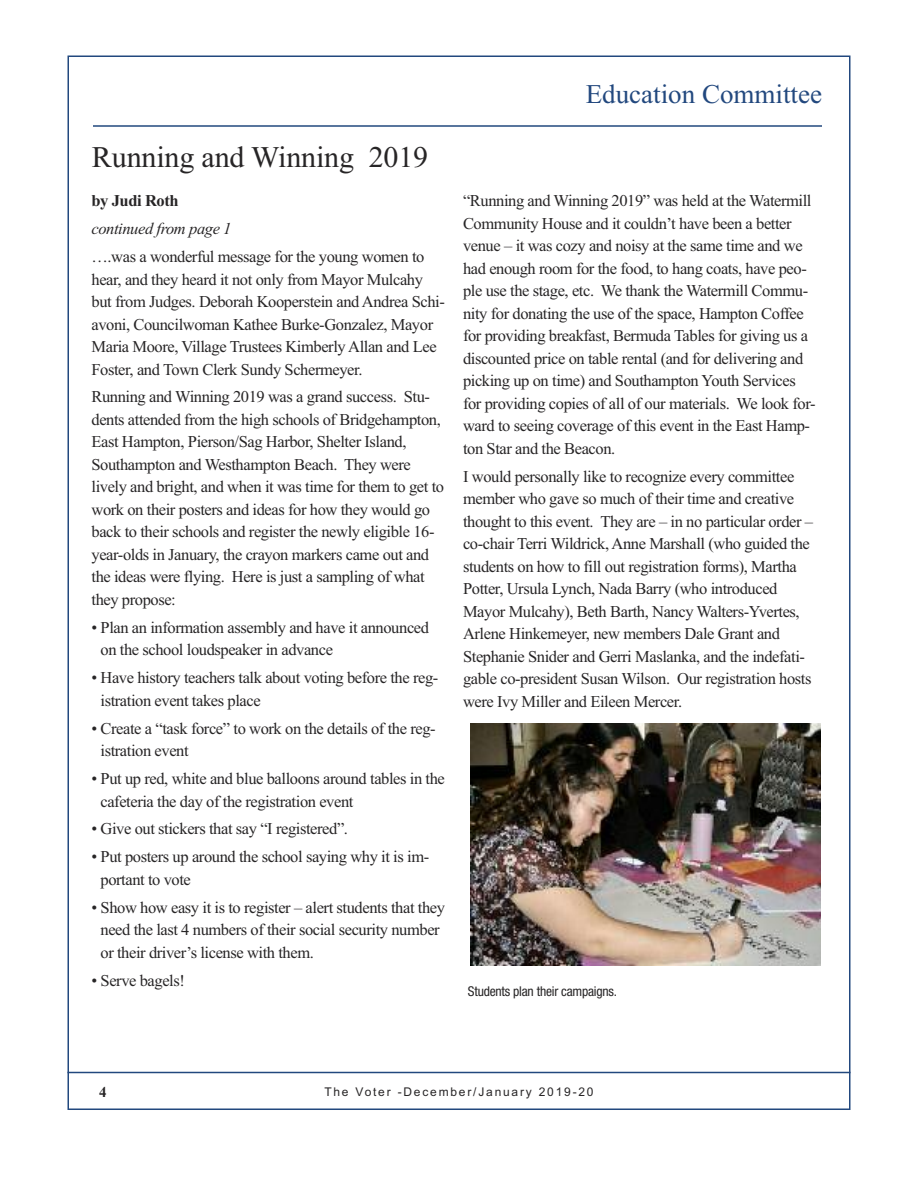
<style>
.page{position:relative;width:918px;height:1188px;background:#fff}
.page>*{position:absolute;margin:0;border:0;box-sizing:border-box;transform-origin:0 0}
.t1{font:30px "Times New Roman";letter-spacing:-.005em;color:#272526}
.t2{font:27px "Times New Roman";color:#22487e}
.t3{font:16.5px/22.5px "Times New Roman";letter-spacing:-.025em;color:#272526}
.t4{font:italic 16.5px "Times New Roman";letter-spacing:-.025em;color:#272526}
.t5{font:700 16.5px "Times New Roman";letter-spacing:-.025em;color:#272526}
.t6{font:700 15px "Times New Roman";color:#272526}
.t7{font:condensed 13.5px "Helvetica Neue LT Std";letter-spacing:-.015em;color:#272526}
.t8{font:12px "Arial";letter-spacing:.15em;color:#272526}
</style>
<div class="page">
<hr style="left:68px;top:1072px;width:782px;height:1px;background:#22487e">
<hr style="left:93px;top:125px;width:729px;height:2px;background:#22487e">
<img style="left:471px;top:724px;width:350px;height:241px">
<h1 class="t1" style="left:92px;top:139px;width:338px">Running and Winning 2019</h1>
<p class="t5" style="left:92px;top:191px;width:89px">by Judi Roth</p>
<p class="t4" style="left:91px;top:219px;width:142px">continued from page 1</p>
<p class="t3" style="left:91px;top:245px;width:355px">….was a wonderful message for the young women to hear, and they heard it not only from Mayor Mulcahy but from Judges. Deborah Kooperstein and Andrea Schi&shy;avoni, Councilwoman Kathee Burke-Gonzalez, Mayor Maria Moore, Village Trustees Kimberly Allan and Lee Foster, and Town Clerk Sundy Schermeyer.</p>
<p class="t3" style="left:92px;top:386px;width:354px">Running and Winning 2019 was a grand success. Stu&shy;dents attended from the high schools of Bridgehampton, East Hampton, Pierson/Sag Harbor, Shelter Island, Southampton and Westhampton Beach. They were lively and bright, and when it was time for them to get to work on their posters and ideas for how they would go back to their schools and register the newly eligible 16- year-olds in January, the crayon markers came out and the ideas were flying. Here is just a sampling of what they propose:</p>
<p class="t3" style="left:101px;top:616px;width:330px;text-indent:-9px">• Plan an information assembly and have it announced on the school loudspeaker in advance</p>
<p class="t3" style="left:101px;top:666px;width:339px;text-indent:-9px">• Have history teachers talk about voting before the reg&shy;istration event takes place</p>
<p class="t3" style="left:101px;top:717px;width:337px;text-indent:-9px">• Create a “task force” to work on the details of the reg&shy;istration event</p>
<p class="t3" style="left:101px;top:767px;width:346px;text-indent:-9px">• Put up red, white and blue balloons around tables in the cafeteria the day of the registration event</p>
<p class="t3" style="left:92px;top:818px;width:258px">• Give out stickers that say “I registered”.</p>
<p class="t3" style="left:101px;top:845px;width:330px;text-indent:-9px">• Put posters up around the school saying why it is im&shy;portant to vote</p>
<p class="t3" style="left:101px;top:896px;width:346px;text-indent:-9px">• Show how easy it is to register – alert students that they need the last 4 numbers of their social security number or their driver’s license with them.</p>
<p class="t3" style="left:92px;top:969px;width:95px">• Serve bagels!</p>
<h2 class="t2" style="left:586px;top:78px;width:238px">Education Committee</h2>
<p class="t3" style="left:463px;top:189px;width:354px">“Running and Winning 2019” was held at the Watermill Community House and it couldn’t have been a better venue – it was cozy and noisy at the same time and we had enough room for the food, to hang coats, have peo&shy;ple use the stage, etc. We thank the Watermill Commu&shy;nity for donating the use of the space, Hampton Coffee for providing breakfast, Bermuda Tables for giving us a discounted price on table rental (and for delivering and picking up on time) and Southampton Youth Services for providing copies of all of our materials. We look for&shy;ward to seeing coverage of this event in the East Hamp&shy;ton Star and the Beacon.</p>
<p class="t3" style="left:463px;top:465px;width:352px">I would personally like to recognize every committee member who gave so much of their time and creative thought to this event. They are – in no particular order – co-chair Terri Wildrick, Anne Marshall (who guided the students on how to fill out registration forms), Martha Potter, Ursula Lynch, Nada Barry (who introduced Mayor Mulcahy), Beth Barth, Nancy Walters-Yvertes, Arlene Hinkemeyer, new members Dale Grant and Stephanie Snider and Gerri Maslanka, and the indefati&shy;gable co-president Susan Wilson. Our registration hosts were Ivy Miller and Eileen Mercer.</p>
<p class="t7" style="left:468px;top:986px;width:151px">Students plan their campaigns.</p>
<p class="t6" style="left:99px;top:1083px;width:9px">4</p>
<p class="t8" style="left:324px;top:1085px;width:271px">The Voter -December/January 2019-20</p>
</div>
